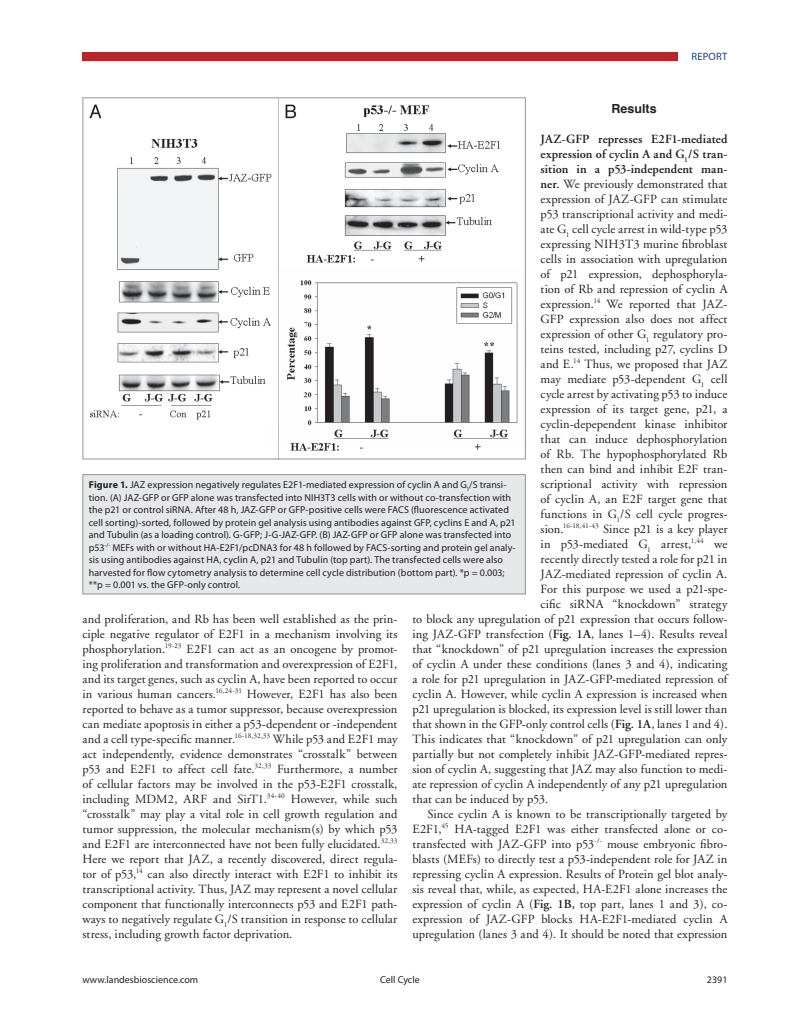
<style>
.page{position:relative;width:810px;height:1035px;background:#fff}
.page>*{position:absolute;margin:0;border:0;box-sizing:border-box;transform-origin:0 0}
.t1{font:12.5px/15px "Adobe Garamond";letter-spacing:.005em;color:#231f20;text-align:justify}
.t2{font:600 12.5px "Adobe Garamond";letter-spacing:.005em;color:#231f20}
.t3{font:700 12.5px "Helvetica";color:#231f20}
.t4{font:10.62px "Myriad Pro";color:#193f7c}
.t5{font:10px/12.5px "Myriad Pro";letter-spacing:.005em;color:#231f20}
.s1{font-weight:600}
.s2{font-weight:700}
</style>
<div class="page">
<div style="left:82px;top:52px;width:596px;height:9px;background:#b7262b"></div>
<div style="left:83px;top:475px;width:442px;height:119px;background:#e6e7e9"></div>
<div style="left:83px;top:474px;width:443px;height:120px;border:1px solid #939598"></div>
<img style="left:89px;top:99px;width:429px;height:358px">
<p class="t4" style="left:691px;top:50px;width:7px">report</p>
<p class="t3" style="left:611px;top:98px;width:47px">Results</p>
<p class="t2" style="left:541px;top:132px;width:188px">JAZ-GFP represses E2F1-mediated</p>
<p class="t2" style="left:541px;top:147px;width:188px">expression of cyclin A and G<sub>1</sub>/S tran-</p>
<p class="t2" style="left:541px;top:162px;width:188px">sition in a p53-independent man-</p>
<p class="t1" style="left:541px;top:176px;width:188px"><span class="s1">ner.</span> We previously demonstrated that</p>
<p class="t1" style="left:541px;top:191px;width:188px">expression of JAZ-GFP can stimulate</p>
<p class="t1" style="left:541px;top:206px;width:188px">p53 transcriptional activity and medi-</p>
<p class="t1" style="left:541px;top:221px;width:188px">ate G<sub>1</sub> cell cycle arrest in wild-type p53</p>
<p class="t1" style="left:541px;top:236px;width:188px">expressing NIH3T3 murine fibroblast</p>
<p class="t1" style="left:541px;top:251px;width:188px">cells in association with upregulation</p>
<p class="t1" style="left:541px;top:266px;width:188px">of p21 expression, dephosphoryla-</p>
<p class="t1" style="left:541px;top:281px;width:188px">tion of Rb and repression of cyclin A</p>
<p class="t1" style="left:541px;top:296px;width:188px">expression.<sup>14</sup> We reported that JAZ-</p>
<p class="t1" style="left:541px;top:311px;width:188px">GFP expression also does not affect</p>
<p class="t1" style="left:541px;top:326px;width:188px">expression of other G<sub>1</sub> regulatory pro-</p>
<p class="t1" style="left:541px;top:341px;width:188px">teins tested, including p27, cyclins D</p>
<p class="t1" style="left:541px;top:356px;width:188px">and E.<sup>14</sup> Thus, we proposed that JAZ</p>
<p class="t1" style="left:541px;top:371px;width:188px">may mediate p53-dependent G<sub>1</sub> cell</p>
<p class="t1" style="left:541px;top:386px;width:188px">cycle arrest by activating p53 to induce</p>
<p class="t1" style="left:541px;top:401px;width:188px">expression of its target gene, p21, a</p>
<p class="t1" style="left:541px;top:416px;width:188px">cyclin-depependent kinase inhibitor</p>
<p class="t1" style="left:541px;top:431px;width:188px">that can induce dephosphorylation</p>
<p class="t1" style="left:541px;top:446px;width:188px">of Rb. The hypophosphorylated Rb</p>
<p class="t1" style="left:541px;top:461px;width:188px">then can bind and inhibit E2F tran-</p>
<p class="t1" style="left:541px;top:476px;width:188px">scriptional activity with repression</p>
<p class="t1" style="left:541px;top:491px;width:188px">of cyclin A, an E2F target gene that</p>
<p class="t1" style="left:541px;top:506px;width:188px">functions in G<sub>1</sub>/S cell cycle progres-</p>
<p class="t1" style="left:541px;top:521px;width:188px">sion.<sup>16-18,41-43</sup> Since p21 is a key player</p>
<p class="t1" style="left:541px;top:536px;width:188px">in p53-mediated G<sub>1</sub> arrest,<sup>1,44</sup> we</p>
<p class="t1" style="left:541px;top:551px;width:188px">recently directly tested a role for p21 in</p>
<p class="t1" style="left:541px;top:566px;width:188px">JAZ-mediated repression of cyclin A.</p>
<p class="t1" style="left:541px;top:581px;width:188px">For this purpose we used a p21-spe-</p>
<p class="t1" style="left:541px;top:596px;width:188px">cific siRNA “knockdown” strategy</p>
<p class="t1" style="left:412px;top:611px;width:316px">to block any upregulation of p21 expression that occurs follow-</p>
<p class="t1" style="left:412px;top:626px;width:316px">ing JAZ-GFP transfection (<span class="s1">Fig. 1A</span>, lanes 1–4). Results reveal</p>
<p class="t1" style="left:413px;top:641px;width:316px">that “knockdown” of p21 upregulation increases the expression</p>
<p class="t1" style="left:413px;top:656px;width:316px">of cyclin A under these conditions (lanes 3 and 4), indicating</p>
<p class="t1" style="left:413px;top:671px;width:316px">a role for p21 upregulation in JAZ-GFP-mediated repression of</p>
<p class="t1" style="left:413px;top:686px;width:316px">cyclin A. However, while cyclin A expression is increased when</p>
<p class="t1" style="left:413px;top:701px;width:316px">p21 upregulation is blocked, its expression level is still lower than</p>
<p class="t1" style="left:413px;top:716px;width:316px">that shown in the GFP-only control cells (<span class="s1">Fig. 1A</span>, lanes 1 and 4).</p>
<p class="t1" style="left:413px;top:731px;width:316px">This indicates that “knockdown” of p21 upregulation can only</p>
<p class="t1" style="left:413px;top:746px;width:316px">partially but not completely inhibit JAZ-GFP-mediated repres-</p>
<p class="t1" style="left:413px;top:761px;width:316px">sion of cyclin A, suggesting that JAZ may also function to medi-</p>
<p class="t1" style="left:413px;top:776px;width:317px">ate repression of cyclin A independently of any p21 upregulation</p>
<p class="t1" style="left:413px;top:791px;width:137px">that can be induced by p53.</p>
<p class="t1" style="left:428px;top:806px;width:301px">Since cyclin A is known to be transcriptionally targeted by</p>
<p class="t1" style="left:413px;top:821px;width:316px">E2F1,<sup>45</sup> HA-tagged E2F1 was either transfected alone or co-</p>
<p class="t1" style="left:413px;top:836px;width:316px">transfected with JAZ-GFP into p53<sup>-/-</sup> mouse embryonic fibro-</p>
<p class="t1" style="left:412px;top:851px;width:316px">blasts (MEFs) to directly test a p53-independent role for JAZ in</p>
<p class="t1" style="left:412px;top:866px;width:316px">repressing cyclin A expression. Results of Protein gel blot analy-</p>
<p class="t1" style="left:412px;top:881px;width:316px">sis reveal that, while, as expected, HA-E2F1 alone increases the</p>
<p class="t1" style="left:412px;top:896px;width:316px">expression of cyclin A (<span class="s1">Fig. 1B,</span> top part, lanes 1 and 3), co-</p>
<p class="t1" style="left:412px;top:911px;width:316px">expression of JAZ-GFP blocks HA-E2F1-mediated cyclin A</p>
<p class="t1" style="left:412px;top:926px;width:316px">upregulation (lanes 3 and 4). It should be noted that expression</p>
<p class="t5" style="left:89px;top:478px;width:428px"><span class="s2">Figure 1.</span> JAZ expression negatively regulates E2F1-mediated expression of cyclin A and G<sub>1</sub>/S transi&shy;tion. (A) JAZ-GFP or GFP alone was transfected into NIH3T3 cells with or without co-transfection with the p21 or control siRNA. After 48 h, JAZ-GFP or GFP-positive cells were FACS (fluorescence activated cell sorting)-sorted, followed by protein gel analysis using antibodies against GFP, cyclins E and A, p21 and Tubulin (as a loading control). G-GFP; J-G-JAZ-GFP. (B) JAZ-GFP or GFP alone was transfected into p53<sup>-/-</sup> MEFs with or without HA-E2F1/pcDNA3 for 48 h followed by FACS-sorting and protein gel analy&shy;sis using antibodies against HA, cyclin A, p21 and Tubulin (top part). The transfected cells were also harvested for flow cytometry analysis to determine cell cycle distribution (bottom part). *p = 0.003; **p = 0.001 vs. the GFP-only control.</p>
<p class="t1" style="left:83px;top:611px;width:317px">and proliferation, and Rb has been well established as the prin&shy;ciple negative regulator of E2F1 in a mechanism involving its phosphorylation.<sup>19-23</sup> E2F1 can act as an oncogene by promot&shy;ing proliferation and transformation and overexpression of E2F1, and its target genes, such as cyclin A, have been reported to occur in various human cancers.<sup>16,24-31</sup> However, E2F1 has also been reported to behave as a tumor suppressor, because overexpression can mediate apoptosis in either a p53-dependent or -independent and a cell type-specific manner.<sup>16-18,32,33</sup> While p53 and E2F1 may act independently, evidence demonstrates “crosstalk” between p53 and E2F1 to affect cell fate.<sup>32,33</sup> Furthermore, a number of cellular factors may be involved in the p53-E2F1 crosstalk, including MDM2, ARF and SirT1.<sup>34-40</sup> However, while such “crosstalk” may play a vital role in cell growth regulation and tumor suppression, the molecular mechanism(s) by which p53 and E2F1 are interconnected have not been fully elucidated.<sup>32,33<br></sup>Here we report that JAZ, a recently discovered, direct regula&shy;tor of p53,<sup>14</sup> can also directly interact with E2F1 to inhibit its transcriptional activity. Thus, JAZ may represent a novel cellular component that functionally interconnects p53 and E2F1 path&shy;ways to negatively regulate G<sub>1</sub>/S transition in response to cellular stress, including growth factor deprivation.</p>
<p class="t5" style="left:82px;top:973px;width:117px">www.landesbioscience.com</p>
<p class="t5" style="left:380px;top:973px;width:41px">Cell Cycle</p>
<p class="t5" style="left:707px;top:973px;width:22px">2391</p>
</div>
